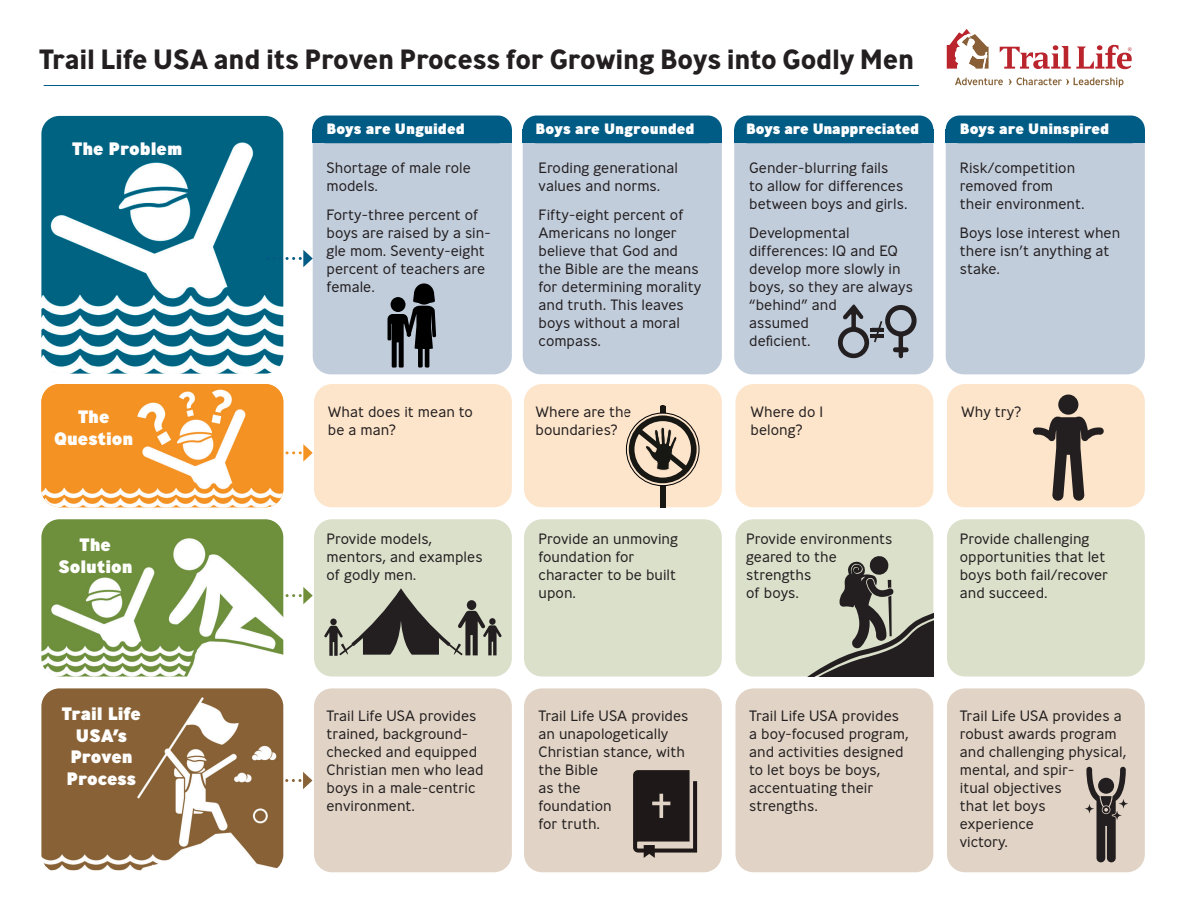
<style>
.page{position:relative;width:1188px;height:918px;background:#fff}
.page>*{position:absolute;margin:0;border:0;box-sizing:border-box;transform-origin:0 0}
.t1{font:700 27.75px "Ministry";letter-spacing:-.01em;color:#231f20}
.t2{font:800 18px/21.6px "Ministry";color:#fff;text-align:center}
.t3{font:300 15px/18px "Ministry";color:#231f20}
.t4{font:800 15px "Ministry";color:#fff}
.t5{font:300 5.1px "Ministry";color:#ba252d}
</style>
<div class="page">
<div style="left:313px;top:119px;width:199px;height:255px;background:#c2cddc;border-radius:18px"></div>
<div style="left:523px;top:119px;width:199px;height:255px;background:#c2cddc;border-radius:18px"></div>
<div style="left:734px;top:116px;width:199px;height:258px;background:#c2cddc;border-radius:18px"></div>
<div style="left:946px;top:116px;width:199px;height:258px;background:#c2cddc;border-radius:18px"></div>
<div style="left:314px;top:384px;width:198px;height:123px;background:#fde5cb;border-radius:18px"></div>
<div style="left:524px;top:384px;width:198px;height:123px;background:#fde5cb;border-radius:18px"></div>
<div style="left:736px;top:384px;width:197px;height:123px;background:#fde5cb;border-radius:18px"></div>
<div style="left:947px;top:384px;width:198px;height:123px;background:#fde5cb;border-radius:18px"></div>
<div style="left:314px;top:519px;width:198px;height:158px;background:#dbe0cb;border-radius:18px"></div>
<div style="left:524px;top:519px;width:198px;height:158px;background:#dbe0cb;border-radius:18px"></div>
<div style="left:736px;top:519px;width:197px;height:158px;background:#dbe0cb;border-radius:18px"></div>
<div style="left:947px;top:519px;width:198px;height:158px;background:#dbe0cb;border-radius:18px"></div>
<div style="left:314px;top:688px;width:198px;height:184px;background:#e1d4c6;border-radius:18px"></div>
<div style="left:524px;top:688px;width:198px;height:184px;background:#e1d4c6;border-radius:18px"></div>
<div style="left:736px;top:688px;width:197px;height:184px;background:#e1d4c6;border-radius:18px"></div>
<div style="left:947px;top:688px;width:198px;height:184px;background:#e1d4c6;border-radius:18px"></div>
<img style="left:41px;top:384px;width:242px;height:123px">
<img style="left:41px;top:116px;width:242px;height:258px">
<img style="left:41px;top:519px;width:242px;height:158px">
<div style="left:312px;top:116px;width:200px;height:27px;background:#005b85;border-radius:14px"></div>
<div style="left:523px;top:116px;width:199px;height:27px;background:#005b85;border-radius:14px"></div>
<div style="left:734px;top:116px;width:199px;height:27px;background:#005b85;border-radius:14px"></div>
<div style="left:946px;top:116px;width:199px;height:27px;background:#005b85;border-radius:14px"></div>
<div style="left:523px;top:129px;width:199px;height:14px;background:#005b85"></div>
<div style="left:734px;top:129px;width:199px;height:14px;background:#005b85"></div>
<div style="left:946px;top:129px;width:199px;height:14px;background:#005b85"></div>
<div style="left:312px;top:129px;width:200px;height:14px;background:#005b85"></div>
<img style="left:41px;top:688px;width:242px;height:182px">
<svg style="left:274px;top:250px;width:39px;height:17px"></svg>
<svg style="left:274px;top:444px;width:39px;height:18px"></svg>
<svg style="left:274px;top:587px;width:39px;height:17px"></svg>
<svg style="left:274px;top:772px;width:38px;height:17px"></svg>
<svg style="left:947px;top:29px;width:42px;height:40px"></svg>
<svg style="left:1000px;top:45px;width:132px;height:24px"></svg>
<svg style="left:955px;top:78px;width:48px;height:7px"></svg>
<svg style="left:1009px;top:78px;width:115px;height:9px"></svg>
<hr style="left:44px;top:85px;width:875px;height:1px;background:#005b85">
<svg style="left:388px;top:283px;width:48px;height:85px"></svg>
<svg style="left:838px;top:304px;width:79px;height:55px"></svg>
<hr style="left:871px;top:334px;width:13px;height:4px;background:#231f20">
<div style="left:660px;top:406px;width:5px;height:101px;background:#181a1a"></div>
<svg style="left:626px;top:405px;width:74px;height:81px"></svg>
<svg style="left:1033px;top:416px;width:71px;height:85px"></svg>
<div style="left:1058px;top:395px;width:20px;height:20px;background:#231f20;border-radius:50%"></div>
<svg style="left:633px;top:770px;width:64px;height:88px"></svg>
<svg style="left:1086px;top:767px;width:40px;height:95px"></svg>
<svg style="left:1119px;top:799px;width:9px;height:9px"></svg>
<svg style="left:1085px;top:804px;width:9px;height:9px"></svg>
<svg style="left:1113px;top:811px;width:9px;height:9px"></svg>
<svg style="left:796px;top:555px;width:138px;height:122px"></svg>
<svg style="left:324px;top:588px;width:178px;height:68px"></svg>
<h1 class="t1" style="left:39px;top:42px;width:877px">Trail Life USA and its Proven Process for Growing Boys into Godly Men</h1>
<p class="t5" style="left:1128px;top:46px;width:6px">®</p>
<p class="t2" style="left:72px;top:138px;width:112px">The Problem</p>
<p class="t4" style="left:326px;top:119px;width:140px">Boys are Unguided</p>
<p class="t4" style="left:536px;top:119px;width:161px">Boys are Ungrounded</p>
<p class="t4" style="left:746px;top:119px;width:174px">Boys are Unappreciated</p>
<p class="t4" style="left:960px;top:119px;width:151px">Boys are Uninspired</p>
<p class="t3" style="left:327px;top:159px;width:146px">Shortage of male role models.</p>
<p class="t3" style="left:327px;top:205px;width:166px">Forty-three percent of boys are raised by a sin&shy;gle mom. Seventy-eight percent of teachers are female.</p>
<p class="t3" style="left:749px;top:159px;width:160px">Gender-blurring fails<br>to allow for differences between boys and girls.</p>
<p class="t3" style="left:749px;top:223px;width:165px">Developmental differences: IQ and EQ develop more slowly in boys, so they are always “behind” and<br>assumed<br>deficient.</p>
<p class="t3" style="left:960px;top:159px;width:126px">Risk/competition removed from their environment.</p>
<p class="t3" style="left:960px;top:223px;width:162px">Boys lose interest when there isn’t anything at stake.</p>
<p class="t3" style="left:539px;top:159px;width:141px">Eroding generational values and norms.</p>
<p class="t3" style="left:539px;top:205px;width:164px">Fifty-eight percent of<br>Americans no longer believe that God and the Bible are the means for determining morality and truth. This leaves boys without a moral compass.</p>
<p class="t2" style="left:54px;top:406px;width:81px">The<br>Question</p>
<p class="t3" style="left:328px;top:403px;width:146px">What does it mean to be a man?</p>
<p class="t3" style="left:536px;top:403px;width:98px">Where are the boundaries?</p>
<p class="t3" style="left:751px;top:403px;width:74px">Where do I belong?</p>
<p class="t3" style="left:961px;top:403px;width:62px">Why try?</p>
<p class="t2" style="left:58px;top:534px;width:76px">The<br>Solution</p>
<p class="t3" style="left:327px;top:530px;width:158px">Provide models, mentors, and examples of godly men.</p>
<p class="t3" style="left:539px;top:530px;width:141px">Provide an unmoving foundation for character to be built upon.</p>
<p class="t3" style="left:746px;top:530px;width:148px">Provide environments geared to the strengths<br>of boys.</p>
<p class="t3" style="left:960px;top:530px;width:150px">Provide challenging opportunities that let boys both fail/recover and succeed.</p>
<p class="t2" style="left:62px;top:703px;width:81px">Trail Life<br>USA’s<br>Proven<br>Process</p>
<p class="t3" style="left:327px;top:706px;width:159px">Trail Life USA provides trained, background&shy;checked and equipped<br>Christian men who lead boys in a male-centric environment.</p>
<p class="t3" style="left:539px;top:706px;width:151px">Trail Life USA provides an unapologetically<br>Christian stance, with the Bible<br>as the<br>foundation<br>for truth.</p>
<p class="t3" style="left:749px;top:706px;width:161px">Trail Life USA provides a boy-focused program, and activities designed to let boys be boys, accentuating their strengths.</p>
<p class="t3" style="left:960px;top:706px;width:168px">Trail Life USA provides a robust awards program and challenging physical, mental, and spir-<br>itual objectives<br>that let boys<br>experience<br>victory.</p>
</div>
